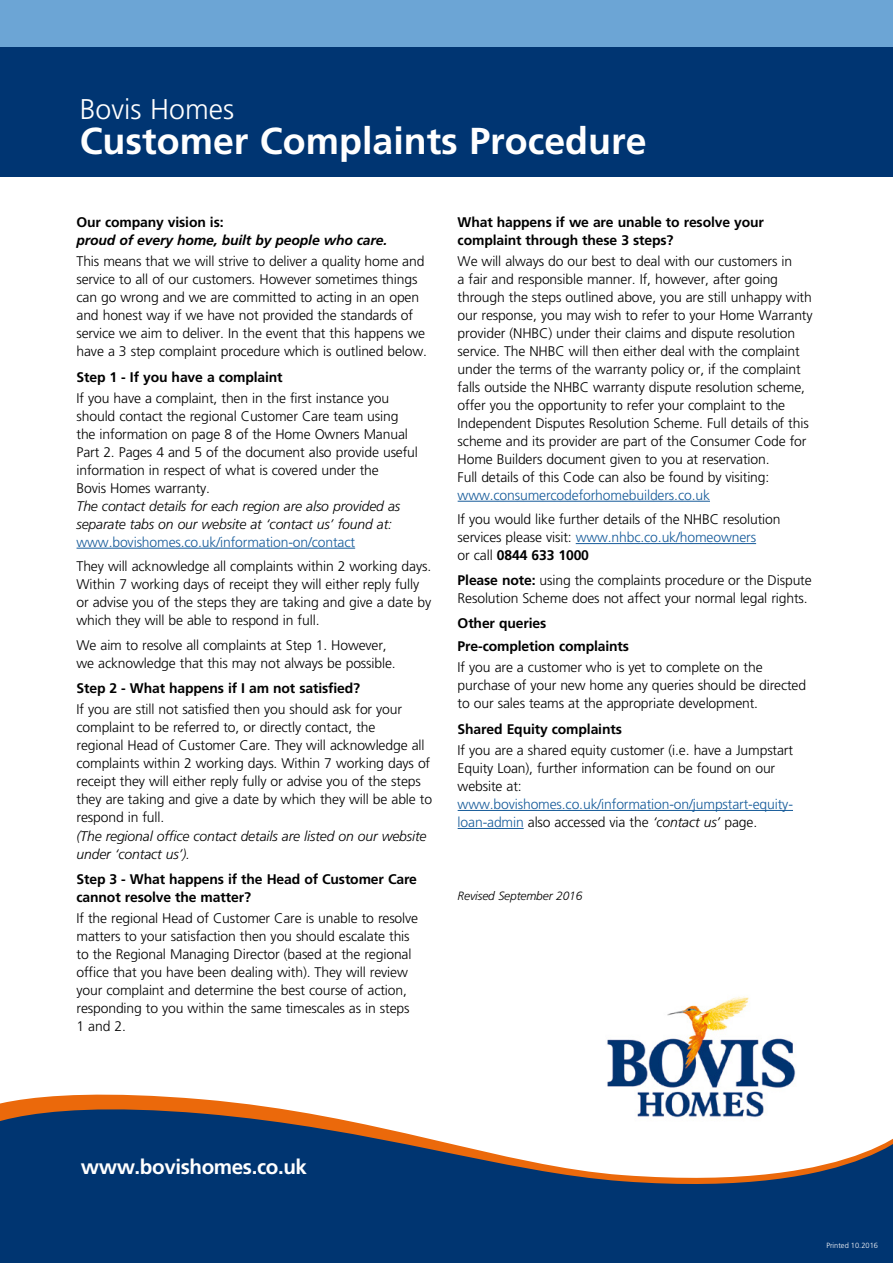
<style>
.page{position:relative;width:893px;height:1263px;background:#fff}
.page>*{position:absolute;margin:0;border:0;box-sizing:border-box;transform-origin:0 0}
.t1{font:700 37.5px "Frutiger LT Std";color:#fff}
.t2{font:300 28.5px "Frutiger LT Std";color:#fff}
.t3{font:700 20.7px "Frutiger LT Std";letter-spacing:-.02em;color:#fff}
.t4{font:300 13.95px/18px "Frutiger LT Std";letter-spacing:-.01em;color:#000}
.t5{font:700 13.95px/17.2px "Frutiger LT Std";letter-spacing:-.01em;color:#000}
.t6{font:300 13.95px/18px "Frutiger LT Std";letter-spacing:-.01em;color:#165b9a}
.t7{font:italic 300 13.95px/18px "Frutiger LT Std";letter-spacing:-.01em;color:#000}
.t8{font:italic 700 13.95px "Frutiger LT Std";letter-spacing:-.01em;color:#000}
.t9{font:italic 300 12px "Frutiger LT Std";letter-spacing:-.01em;color:#000}
.t10{font:300 7.5px "Frutiger LT Std";color:#fff}
.s1{color:#165b9a}
.s2{font-weight:700}
.s3{color:#000}
.s4{font-style:italic;color:#000}
</style>
<div class="page">
<svg style="left:0;top:1097px;width:893px;height:166px;fill:#003571"></svg>
<hr style="left:77px;top:548px;width:278px;height:1px;background:#165b9a">
<hr style="left:458px;top:501px;width:252px;height:1px;background:#165b9a">
<hr style="left:576px;top:543px;width:180px;height:1px;background:#165b9a">
<hr style="left:458px;top:810px;width:335px;height:1px;background:#165b9a">
<hr style="left:458px;top:828px;width:66px;height:1px;background:#165b9a">
<img style="left:589px;top:996px;width:224px;height:140px">
<div style="left:0;top:6px;width:893px;height:170px;background:#003572"></div>
<div style="left:0;top:0;width:893px;height:47px;background:#6ca5d5"></div>
<h2 class="t2" style="left:80px;top:93px;width:156px">Bovis Homes</h2>
<h1 class="t1" style="left:80px;top:118px;width:568px">Customer Complaints Procedure</h1>
<p class="t5" style="left:77px;top:214px;width:149px">Our company vision is:</p>
<p class="t8" style="left:77px;top:232px;width:312px">proud of every home, built by people who care.</p>
<p class="t4" style="left:77px;top:252px;width:352px">This means that we will strive to deliver a quality home and service to all of our customers. However sometimes things can go wrong and we are committed to acting in an open and honest way if we have not provided the standards of service we aim to deliver. In the event that this happens we have a 3 step complaint procedure which is outlined below.</p>
<p class="t5" style="left:77px;top:368px;width:208px">Step 1 - If you have a complaint</p>
<p class="t4" style="left:77px;top:389px;width:343px">If you have a complaint, then in the first instance you should contact the regional Customer Care team using the information on page 8 of the Home Owners Manual Part 2. Pages 4 and 5 of the document also provide useful information in respect of what is covered under the<br>Bovis Homes warranty.</p>
<p class="t7" style="left:77px;top:497px;width:325px">The contact details for each region are also provided as separate tabs on our website at ‘contact us’ found at:</p>
<p class="t6" style="left:77px;top:533px;width:280px">www.bovishomes.co.uk/information-on/contact</p>
<p class="t4" style="left:77px;top:557px;width:356px">They will acknowledge all complaints within 2 working days.<br>Within 7 working days of receipt they will either reply fully or advise you of the steps they are taking and give a date by which they will be able to respond in full.</p>
<p class="t4" style="left:77px;top:636px;width:321px">We aim to resolve all complaints at Step 1. However, we acknowledge that this may not always be possible.</p>
<p class="t5" style="left:77px;top:680px;width:285px">Step 2 - What happens if I am not satisfied?</p>
<p class="t4" style="left:77px;top:701px;width:357px">If you are still not satisfied then you should ask for your complaint to be referred to, or directly contact, the<br>regional Head of Customer Care. They will acknowledge all complaints within 2 working days. Within 7 working days of receipt they will either reply fully or advise you of the steps they are taking and give a date by which they will be able to respond in full.</p>
<p class="t7" style="left:77px;top:827px;width:351px">(The regional office contact details are listed on our website under ‘contact us’).</p>
<p class="t5" style="left:77px;top:871px;width:342px">Step 3 - What happens if the Head of Customer Care cannot resolve the matter?</p>
<p class="t4" style="left:77px;top:909px;width:343px">If the regional Head of Customer Care is unable to resolve matters to your satisfaction then you should escalate this to the Regional Managing Director (based at the regional office that you have been dealing with). They will review your complaint and determine the best course of action, responding to you within the same timescales as in steps 1 and 2.</p>
<p class="t5" style="left:458px;top:214px;width:308px">What happens if we are unable to resolve your complaint through these 3 steps?</p>
<p class="t4" style="left:458px;top:252px;width:356px">We will always do our best to deal with our customers in<br>a fair and responsible manner. If, however, after going through the steps outlined above, you are still unhappy with our response, you may wish to refer to your Home Warranty provider (NHBC) under their claims and dispute resolution service. The NHBC will then either deal with the complaint under the terms of the warranty policy or, if the complaint falls outside the NHBC warranty dispute resolution scheme, offer you the opportunity to refer your complaint to the Independent Disputes Resolution Scheme. Full details of this scheme and its provider are part of the Consumer Code for Home Builders document given to you at reservation.<br>Full details of this Code can also be found by visiting:</p>
<p class="t6" style="left:458px;top:486px;width:254px">www.consumercodeforhomebuilders.co.uk</p>
<p class="t4" style="left:458px;top:511px;width:324px">If you would like further details of the NHBC resolution services please visit: <span class="s1">www.nhbc.co.uk/homeowners<br></span>or call <span class="s2">0844 633 1000</span></p>
<p class="t4" style="left:458px;top:571px;width:356px"><span class="s2">Please note:</span> using the complaints procedure or the Dispute<br>Resolution Scheme does not affect your normal legal rights.</p>
<p class="t5" style="left:458px;top:612px;width:173px;line-height:22.5px">Other queries<br>Pre-completion complaints</p>
<p class="t4" style="left:458px;top:658px;width:350px">If you are a customer who is yet to complete on the purchase of your new home any queries should be directed to our sales teams at the appropriate development.</p>
<p class="t5" style="left:458px;top:720px;width:166px">Shared Equity complaints</p>
<p class="t4" style="left:458px;top:741px;width:337px">If you are a shared equity customer (i.e. have a Jumpstart<br>Equity Loan), further information can be found on our website at:</p>
<p class="t6" style="left:458px;top:795px;width:337px">www.bovishomes.co.uk/information-on/jumpstart-equity&shy;loan-admin <span class="s3">also accessed via the</span> <span class="s4">‘contact us’</span> <span class="s3">page.</span></p>
<p class="t9" style="left:458px;top:889px;width:126px">Revised September 2016</p>
<h3 class="t3" style="left:81px;top:1155px;width:228px">www.bovishomes.co.uk</h3>
<p class="t10" style="left:826px;top:1241px;width:53px">Printed 10.2016</p>
</div>
